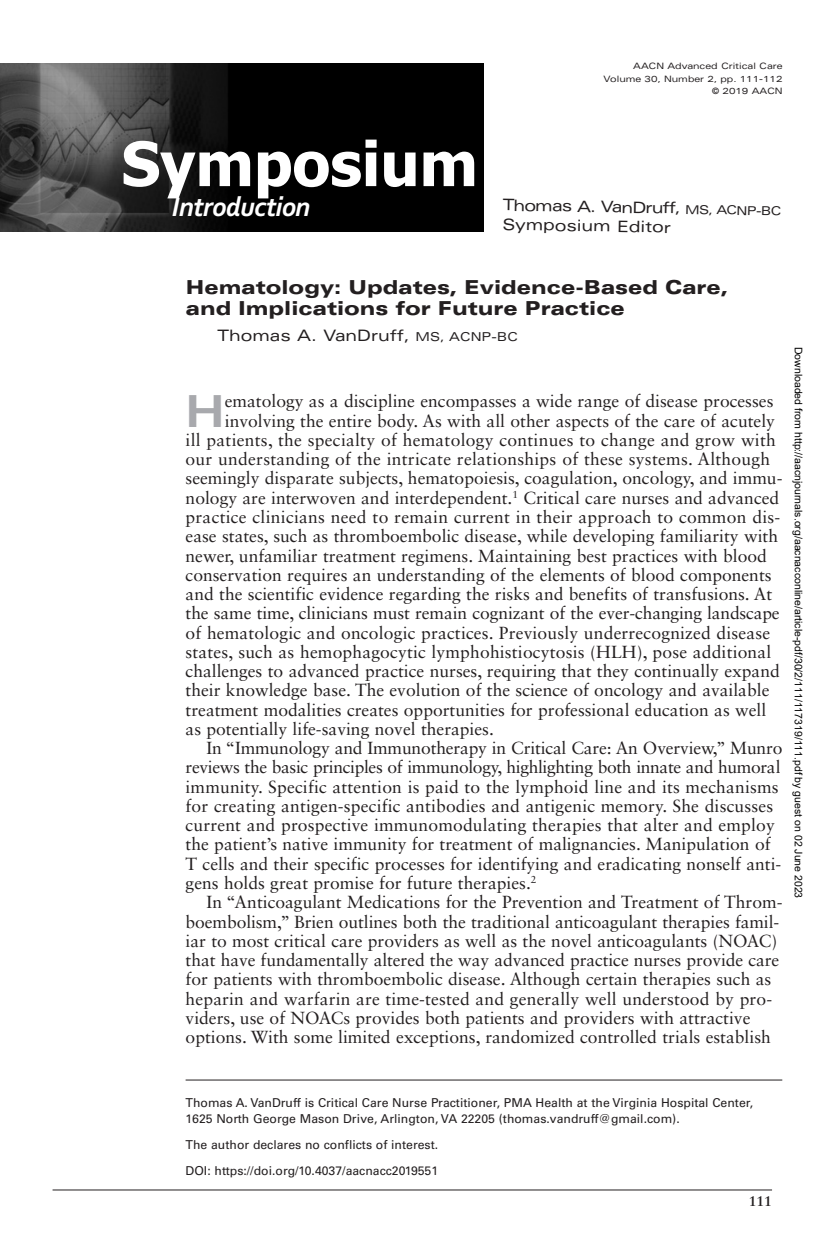
<style>
.page{position:relative;width:835px;height:1245px;background:#fff}
.page>*{position:absolute;margin:0;border:0;box-sizing:border-box;transform-origin:0 0}
.t1{font:700 61.25px "Tahoma";color:#fff}
.t2{font:700 expanded 44.1px "Univers LT Std";color:#a8a9ad}
.t3{font:italic 700 28px "Corbel";letter-spacing:-.025em;color:#fff}
.t4{font:900 expanded 19.25px/21px "Univers LT Std";color:#231f20}
.t5{font:17.5px "Sabon LT Std";color:#231f20}
.t6{font:17.5px "Sabon LT Std";letter-spacing:-.02em;color:#231f20}
.t7{font:expanded 15.75px/19.2px "Univers LT Std";color:#231f20}
.t8{font:700 14px "Sabon LT Std";color:#231f20}
.t9{font:12.25px/15.8px "Univers LT Std";color:#231f20}
.t10{font:10.5px "Arial";color:#000}
.t11{font:expanded 8.75px/12.2px "Univers LT Std";color:#231f20;text-align:right}
.s1{font-size:12.25px}
</style>
<div class="page">
<img style="left:0;top:63px;width:483px;height:168px">
<hr style="left:186px;top:1079px;width:596px;height:1px;background:#231f20">
<hr style="left:53px;top:1189px;width:719px;height:1px;background:#231f20">
<h1 class="t1" style="left:121px;top:139px;width:358px">Symposium</h1>
<h3 class="t3" style="left:172px;top:196px;width:140px">Introduction</h3>
<p class="t11" style="left:603px;top:61px;width:180px">AACN Advanced Critical Care<br>Volume 30, Number 2, pp. 111-112 © 2019 AACN</p>
<p class="t7" style="left:503px;top:196px;width:280px;rotate:1deg">Thomas A. VanDruff, <span class="s1">MS, ACNP-BC<br></span>Symposium Editor</p>
<p class="t4" style="left:186px;top:278px;width:543px">Hematology: Updates, Evidence-Based Care, and Implications for Future Practice</p>
<p class="t7" style="left:217px;top:327px;width:302px">Thomas A. VanDruff, <span class="s1">MS, ACNP-BC</span></p>
<h2 class="t2" style="left:186px;top:385px;width:41px">H</h2>
<p class="t5" style="left:225px;top:394px;width:550px">ematology as a discipline encompasses a wide range of disease processes</p>
<p class="t5" style="left:225px;top:413px;width:551px">involving the entire body. As with all other aspects of the care of acutely</p>
<p class="t5" style="left:186px;top:433px;width:592px">ill patients, the specialty of hematology continues to change and grow with</p>
<p class="t5" style="left:186px;top:452px;width:586px">our understanding of the intricate relationships of these systems. Although</p>
<p class="t5" style="left:186px;top:471px;width:598px">seemingly disparate subjects, hematopoiesis, coagulation, oncology, and immu-</p>
<p class="t5" style="left:186px;top:490px;width:595px">nology are interwoven and interdependent.<sup>1</sup> Critical care nurses and advanced</p>
<p class="t5" style="left:186px;top:510px;width:596px">practice clinicians need to remain current in their approach to common dis-</p>
<p class="t5" style="left:186px;top:529px;width:594px">ease states, such as thromboembolic disease, while developing familiarity with</p>
<p class="t5" style="left:186px;top:548px;width:583px">newer, unfamiliar treatment regimens. Maintaining best practices with blood</p>
<p class="t5" style="left:186px;top:567px;width:587px">conservation requires an understanding of the elements of blood components</p>
<p class="t5" style="left:186px;top:587px;width:588px">and the scientific evidence regarding the risks and benefits of transfusions. At</p>
<p class="t5" style="left:186px;top:606px;width:595px">the same time, clinicians must remain cognizant of the ever-changing landscape</p>
<p class="t5" style="left:186px;top:625px;width:586px">of hematologic and oncologic practices. Previously underrecognized disease</p>
<p class="t5" style="left:186px;top:644px;width:587px">states, such as hemophagocytic lymphohistiocytosis (HLH), pose additional</p>
<p class="t5" style="left:186px;top:664px;width:596px">challenges to advanced practice nurses, requiring that they continually expand</p>
<p class="t5" style="left:186px;top:683px;width:585px">their knowledge base. The evolution of the science of oncology and available</p>
<p class="t5" style="left:186px;top:702px;width:582px">treatment modalities creates opportunities for professional education as well</p>
<p class="t5" style="left:186px;top:721px;width:310px">as potentially life-saving novel therapies.</p>
<p class="t5" style="left:207px;top:741px;width:577px">In “Immunology and Immunotherapy in Critical Care: An Overview,” Munro</p>
<p class="t6" style="left:186px;top:760px;width:596px">reviews the basic principles of immunology, highlighting both innate and humoral</p>
<p class="t5" style="left:186px;top:779px;width:594px">immunity. Specific attention is paid to the lymphoid line and its mechanisms</p>
<p class="t5" style="left:186px;top:798px;width:589px">for creating antigen-specific antibodies and antigenic memory. She discusses</p>
<p class="t5" style="left:186px;top:818px;width:591px">current and prospective immunomodulating therapies that alter and employ</p>
<p class="t5" style="left:186px;top:837px;width:586px">the patient’s native immunity for treatment of malignancies. Manipulation of</p>
<p class="t5" style="left:186px;top:856px;width:597px">T cells and their specific processes for identifying and eradicating nonself anti-</p>
<p class="t5" style="left:186px;top:875px;width:352px">gens holds great promise for future therapies.<sup>2</sup></p>
<p class="t5" style="left:207px;top:895px;width:577px">In “Anticoagulant Medications for the Prevention and Treatment of Throm-</p>
<p class="t5" style="left:186px;top:914px;width:595px">boembolism,” Brien outlines both the traditional anticoagulant therapies famil-</p>
<p class="t5" style="left:186px;top:933px;width:593px">iar to most critical care providers as well as the novel anticoagulants (NOAC)</p>
<p class="t5" style="left:186px;top:952px;width:595px">that have fundamentally altered the way advanced practice nurses provide care</p>
<p class="t5" style="left:186px;top:972px;width:587px">for patients with thromboembolic disease. Although certain therapies such as</p>
<p class="t5" style="left:186px;top:991px;width:588px">heparin and warfarin are time-tested and generally well understood by pro-</p>
<p class="t5" style="left:186px;top:1010px;width:566px">viders, use of NOACs provides both patients and providers with attractive</p>
<p class="t5" style="left:186px;top:1029px;width:587px">options. With some limited exceptions, randomized controlled trials establish</p>
<p class="t10" style="left:802px;top:346px;width:553px;rotate:90deg">Downloaded from http://aacnjournals.org/aacnacconline/article-pdf/30/2/111/117319/111.pdf by guest on 02 June 2023</p>
<p class="t9" style="left:186px;top:1095px;width:569px">Thomas A. VanDruff is Critical Care Nurse Practitioner, PMA Health at the Virginia Hospital Center,<br>1625 North George Mason Drive, Arlington, VA 22205 (thomas.vandruff@gmail.com).</p>
<p class="t9" style="left:186px;top:1131px;width:254px;line-height:26.2px">The author declares no conflicts of interest.<br>DOI: https://doi.org/10.4037/aacnacc2019551</p>
<p class="t8" style="left:748px;top:1195px;width:25px">111</p>
</div>
